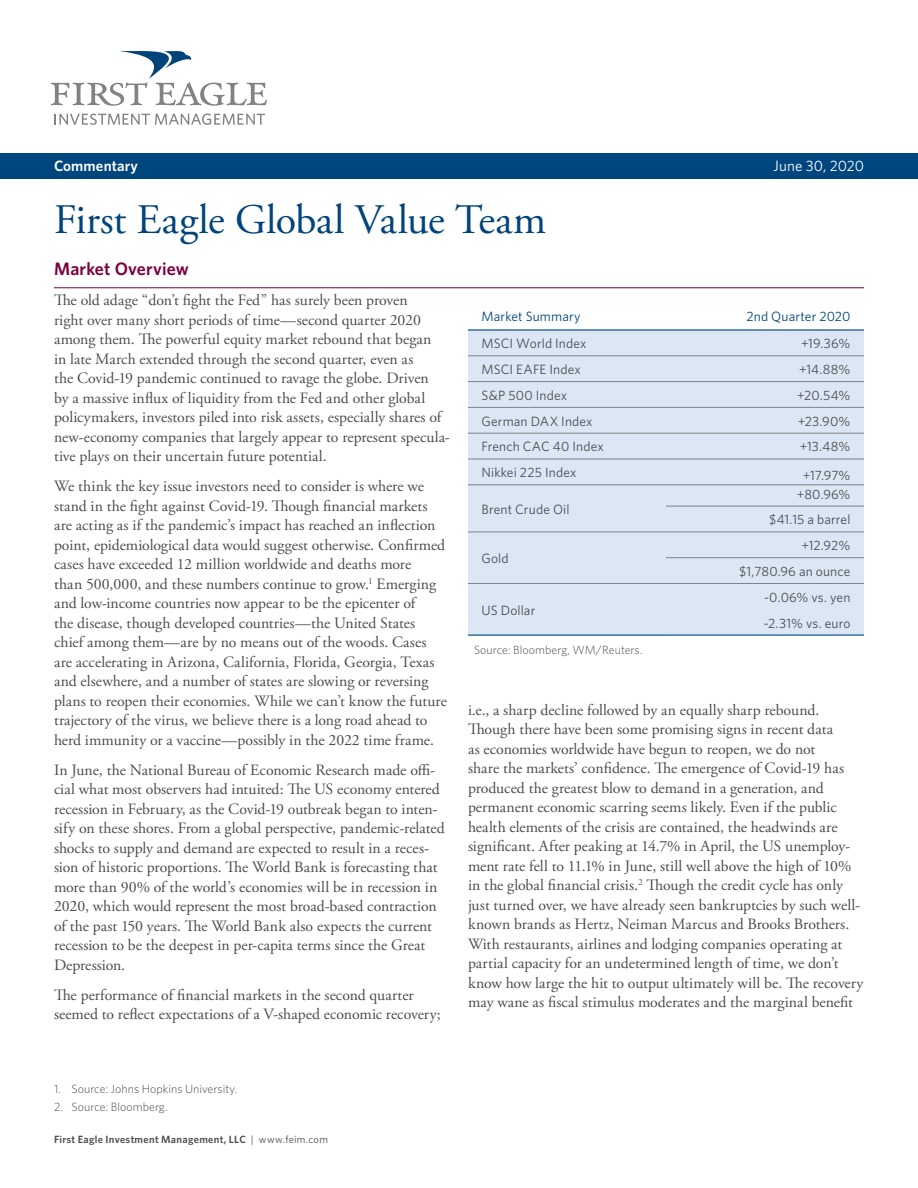
<style>
.page{position:relative;width:918px;height:1188px;background:#fff}
.page>*{position:absolute;margin:0;border:0;box-sizing:border-box;transform-origin:0 0}
.FE_title{font:42px "Adobe Garamond Pro";letter-spacing:-.005em;color:#00447b}
.heading_1{font:600 18px "Whitney";letter-spacing:.01em;color:#7c0040}
.text{font:15.75px/19.5px "Adobe Garamond Pro";color:#4b4c4d}
.FE_subtitle_date{font:15px "Whitney";letter-spacing:.005em;color:#fff}
.FE_subtitle_date-sem{font:600 15px "Whitney";letter-spacing:.01em;color:#fff}
.MarketOverview-TabRi{font:13.5px "Whitney";letter-spacing:.01em;color:#4b4c4d}
.MarketOverview-RowHe{font:13.5px "Whitney";letter-spacing:.01em;color:#4b4c4d}
.MarketOverview-ColHe{font:13.5px "Whitney";letter-spacing:.01em;color:#00447b}
.FE_footnote{font:300 12px "Whitney";letter-spacing:.005em;color:#4b4c4d}
.t1{font:600 10.5px "Whitney";letter-spacing:.03em;color:#4b4c4d}
.s1{font-weight:400}
</style>
<div class="page">
<svg style="left:54px;top:114px;width:211px;height:11px"></svg>
<svg style="left:51px;top:51px;width:216px;height:55px"></svg>
<div style="left:0;top:153px;width:918px;height:25px;background:#00467e"></div>
<hr style="left:54px;top:287px;width:810px;height:1px;background:#7c0040">
<div style="left:468px;top:331px;width:396px;height:304px;background:#dbe7f5"></div>
<div style="left:666px;top:609px;width:198px;height:26px;background:#dbe7f5"></div>
<hr style="left:468px;top:356px;width:198px;height:1px;background:#808285">
<hr style="left:666px;top:356px;width:198px;height:1px;background:#808285">
<hr style="left:468px;top:381px;width:198px;height:1px;background:#808285">
<hr style="left:666px;top:381px;width:198px;height:1px;background:#808285">
<hr style="left:468px;top:407px;width:198px;height:1px;background:#808285">
<hr style="left:666px;top:407px;width:198px;height:1px;background:#808285">
<hr style="left:468px;top:433px;width:198px;height:1px;background:#808285">
<hr style="left:666px;top:433px;width:198px;height:1px;background:#808285">
<hr style="left:468px;top:459px;width:198px;height:1px;background:#808285">
<hr style="left:666px;top:459px;width:198px;height:1px;background:#808285">
<hr style="left:468px;top:485px;width:198px;height:1px;background:#808285">
<hr style="left:666px;top:329px;width:198px;height:2px;background:#00447b">
<hr style="left:666px;top:485px;width:198px;height:1px;background:#808285">
<hr style="left:468px;top:329px;width:198px;height:2px;background:#00447b">
<hr style="left:666px;top:506px;width:198px;height:1px;background:#808285">
<hr style="left:468px;top:532px;width:198px;height:1px;background:#808285">
<hr style="left:666px;top:532px;width:198px;height:1px;background:#808285">
<hr style="left:666px;top:557px;width:198px;height:1px;background:#808285">
<hr style="left:468px;top:583px;width:198px;height:1px;background:#808285">
<hr style="left:666px;top:583px;width:198px;height:1px;background:#808285">
<hr style="left:468px;top:635px;width:198px;height:1px;background:#00447b">
<hr style="left:666px;top:635px;width:198px;height:1px;background:#00447b">
<p class="FE_subtitle_date-sem" style="left:54px;top:156px;width:86px">Commentary</p>
<p class="FE_subtitle_date" style="left:774px;top:156px;width:92px">June 30, 2020</p>
<p class="FE_title" style="left:54px;top:194px;width:494px">First Eagle Global Value Team</p>
<p class="heading_1" style="left:54px;top:257px;width:136px">Market Overview</p>
<p class="text" style="left:54px;top:291px;width:397px">The old adage “don’t fight the Fed” has surely been proven<br>right over many short periods of time—second quarter 2020 among them. The powerful equity market rebound that began<br>in late March extended through the second quarter, even as<br>the Covid-19 pandemic continued to ravage the globe. Driven<br>by a massive influx of liquidity from the Fed and other global policymakers, investors piled into risk assets, especially shares of new-economy companies that largely appear to represent specula&shy;tive plays on their uncertain future potential.</p>
<p class="text" style="left:54px;top:477px;width:394px">We think the key issue investors need to consider is where we stand in the fight against Covid-19. Though financial markets are acting as if the pandemic’s impact has reached an inflection point, epidemiological data would suggest otherwise. Confirmed cases have exceeded 12 million worldwide and deaths more<br>than 500,000, and these numbers continue to grow.<sup>1</sup> Emerging and low-income countries now appear to be the epicenter of<br>the disease, though developed countries—the United States chief among them—are by no means out of the woods. Cases are accelerating in Arizona, California, Florida, Georgia, Texas and elsewhere, and a number of states are slowing or reversing plans to reopen their economies. While we can’t know the future trajectory of the virus, we believe there is a long road ahead to herd immunity or a vaccine—possibly in the 2022 time frame.</p>
<p class="text" style="left:54px;top:761px;width:392px">In June, the National Bureau of Economic Research made offi&shy;cial what most observers had intuited: The US economy entered recession in February, as the Covid-19 outbreak began to inten&shy;sify on these shores. From a global perspective, pandemic-related shocks to supply and demand are expected to result in a reces&shy;sion of historic proportions. The World Bank is forecasting that more than 90% of the world’s economies will be in recession in 2020, which would represent the most broad-based contraction of the past 150 years. The World Bank also expects the current recession to be the deepest in per-capita terms since the Great Depression.</p>
<p class="text" style="left:54px;top:986px;width:388px">The performance of financial markets in the second quarter seemed to reflect expectations of a V-shaped economic recovery;</p>
<p class="MarketOverview-ColHe" style="left:482px;top:307px;width:101px">Market Summary</p>
<p class="MarketOverview-ColHe" style="left:747px;top:307px;width:105px">2nd Quarter 2020</p>
<p class="MarketOverview-RowHe" style="left:482px;top:335px;width:107px">MSCI World Index</p>
<p class="MarketOverview-TabRi" style="left:801px;top:335px;width:51px">+19.36%</p>
<p class="MarketOverview-RowHe" style="left:482px;top:360px;width:101px">MSCI EAFE Index</p>
<p class="MarketOverview-TabRi" style="left:799px;top:360px;width:53px">+14.88%</p>
<p class="MarketOverview-RowHe" style="left:482px;top:386px;width:87px">S&amp;P 500 Index</p>
<p class="MarketOverview-TabRi" style="left:797px;top:386px;width:55px">+20.54%</p>
<p class="MarketOverview-RowHe" style="left:482px;top:412px;width:113px">German DAX Index</p>
<p class="MarketOverview-TabRi" style="left:798px;top:412px;width:54px">+23.90%</p>
<p class="MarketOverview-RowHe" style="left:482px;top:438px;width:124px">French CAC 40 Index</p>
<p class="MarketOverview-TabRi" style="left:800px;top:438px;width:52px">+13.48%</p>
<p class="MarketOverview-RowHe" style="left:482px;top:464px;width:96px">Nikkei 225 Index</p>
<p class="MarketOverview-TabRi" style="left:803px;top:466px;width:49px">+17.97%</p>
<p class="MarketOverview-RowHe" style="left:482px;top:500px;width:90px">Brent Crude Oil</p>
<p class="MarketOverview-TabRi" style="left:797px;top:485px;width:55px">+80.96%</p>
<p class="MarketOverview-TabRi" style="left:769px;top:511px;width:83px">$41.15 a barrel</p>
<p class="MarketOverview-RowHe" style="left:482px;top:549px;width:29px">Gold</p>
<p class="MarketOverview-RowHe" style="left:482px;top:601px;width:55px">US Dollar</p>
<p class="FE_footnote" style="left:474px;top:642px;width:170px">Source: Bloomberg, WM/Reuters.</p>
<p class="MarketOverview-TabRi" style="left:802px;top:537px;width:50px">+12.92%</p>
<p class="MarketOverview-TabRi" style="left:739px;top:562px;width:113px">$1,780.96 an ounce</p>
<p class="MarketOverview-TabRi" style="left:764px;top:588px;width:88px">-0.06% vs. yen</p>
<p class="MarketOverview-TabRi" style="left:764px;top:614px;width:88px">-2.31% vs. euro</p>
<p class="text" style="left:468px;top:701px;width:397px">i.e., a sharp decline followed by an equally sharp rebound.<br>Though there have been some promising signs in recent data<br>as economies worldwide have begun to reopen, we do not<br>share the markets’ confidence. The emergence of Covid-19 has produced the greatest blow to demand in a generation, and permanent economic scarring seems likely. Even if the public health elements of the crisis are contained, the headwinds are significant. After peaking at 14.7% in April, the US unemploy&shy;ment rate fell to 11.1% in June, still well above the high of 10% in the global financial crisis.<sup>2</sup> Though the credit cycle has only just turned over, we have already seen bankruptcies by such well&shy;known brands as Hertz, Neiman Marcus and Brooks Brothers.<br>With restaurants, airlines and lodging companies operating at partial capacity for an undetermined length of time, we don’t know how large the hit to output ultimately will be. The recovery may wane as fiscal stimulus moderates and the marginal benefit</p>
<p class="FE_footnote" style="left:54px;top:1081px;width:185px">1. Source: Johns Hopkins University.</p>
<p class="FE_footnote" style="left:54px;top:1098px;width:115px">2. Source: Bloomberg.</p>
<p class="t1" style="left:54px;top:1132px;width:276px">First Eagle Investment Management, LLC <span class="s1">| www.feim.com</span></p>
</div>
